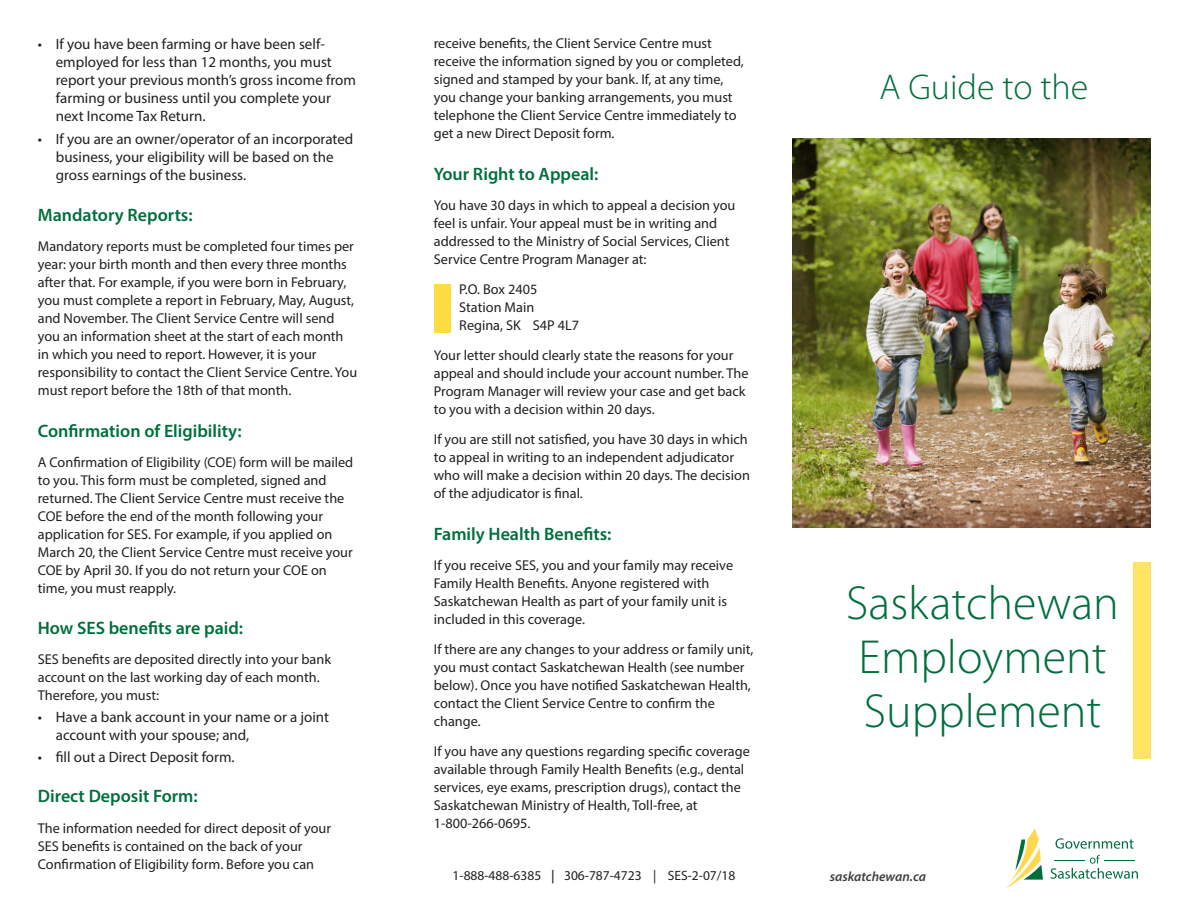
<style>
.page{position:relative;width:1188px;height:918px;background:#fff}
.page>*{position:absolute;margin:0;border:0;box-sizing:border-box;transform-origin:0 0}
.Fine_Larger_Headings{font:300 48px/54px "Myriad Pro";color:#006f3c}
.Fine_Larger_Headings-2{font:300 36px "Myriad Pro";color:#006f3c}
.Headers{font:600 18px "Myriad Pro";color:#006f3c}
.t1{font:15px/18px "Myriad Pro";color:#231f20}
.Question_Headings{font:14.25px/18px "Myriad Pro";color:#231f20}
.Question_Headings-2{font:13.5px "Myriad Pro";color:#231f20}
.Question_Headings-3{font:italic 600 13.5px "Myriad Pro";color:#3e3e3f}
.s1{font-weight:600;font-style:italic}
</style>
<div class="page">
<img style="left:792px;top:138px;width:358px;height:389px">
<svg style="left:1056px;top:838px;width:78px;height:11px"></svg>
<svg style="left:1051px;top:855px;width:87px;height:24px"></svg>
<hr style="left:1054px;top:860px;width:31px;height:1px;background:#006f3c">
<hr style="left:1104px;top:860px;width:31px;height:1px;background:#006f3c">
<svg style="left:1005px;top:829px;width:38px;height:60px"></svg>
<div style="left:434px;top:285px;width:17px;height:48px;background:#ffdb42"></div>
<div style="left:1133px;top:563px;width:17px;height:196px;background:#ffe362"></div>
<p class="t1" style="left:56px;top:35px;width:302px;text-indent:-18px">• If you have been farming or have been self&shy;employed for less than 12 months, you must report your previous month’s gross income from farming or business until you complete your next Income Tax Return.</p>
<p class="t1" style="left:56px;top:129px;width:299px;text-indent:-18px">• If you are an owner/operator of an incorporated business, your eligibility will be based on the gross earnings of the business.</p>
<p class="Headers" style="left:38px;top:204px;width:156px">Mandatory Reports:</p>
<p class="Question_Headings" style="left:38px;top:237px;width:321px">Mandatory reports must be completed four times per year: your birth month and then every three months after that. For example, if you were born in February, you must complete a report in February, May, August, and November. The Client Service Centre will send you an information sheet at the start of each month in which you need to report. However, it is your responsibility to contact the Client Service Centre. You must report before the 18th of that month.</p>
<p class="Headers" style="left:38px;top:419px;width:205px">Confirmation of Eligibility:</p>
<p class="Question_Headings" style="left:38px;top:453px;width:317px">A Confirmation of Eligibility (COE) form will be mailed to you. This form must be completed, signed and returned. The Client Service Centre must receive the COE before the end of the month following your application for SES. For example, if you applied on March 20, the Client Service Centre must receive your COE by April 30. If you do not return your COE on time, you must reapply.</p>
<p class="Headers" style="left:38px;top:616px;width:207px">How SES benefits are paid:</p>
<p class="Question_Headings" style="left:38px;top:650px;width:295px">SES benefits are deposited directly into your bank account on the last working day of each month.<br>Therefore, you must:</p>
<p class="t1" style="left:56px;top:708px;width:275px;text-indent:-18px">• Have a bank account in your name or a joint account with your spouse; and,</p>
<p class="t1" style="left:38px;top:748px;width:198px">• fill out a Direct Deposit form.</p>
<p class="Headers" style="left:38px;top:785px;width:162px">Direct Deposit Form:</p>
<p class="Question_Headings" style="left:38px;top:819px;width:295px">The information needed for direct deposit of your<br>SES benefits is contained on the back of your<br>Confirmation of Eligibility form. Before you can</p>
<p class="Question_Headings" style="left:434px;top:34px;width:312px">receive benefits, the Client Service Centre must receive the information signed by you or completed, signed and stamped by your bank. If, at any time, you change your banking arrangements, you must telephone the Client Service Centre immediately to get a new Direct Deposit form.</p>
<p class="Headers" style="left:434px;top:162px;width:166px">Your Right to Appeal:</p>
<p class="Question_Headings" style="left:434px;top:196px;width:303px">You have 30 days in which to appeal a decision you feel is unfair. Your appeal must be in writing and addressed to the Ministry of Social Services, Client Service Centre Program Manager at:</p>
<p class="Question_Headings" style="left:459px;top:280px;width:121px">P.O. Box 2405<br>Station Main<br>Regina, SK S4P 4L7</p>
<p class="Question_Headings" style="left:434px;top:346px;width:316px">Your letter should clearly state the reasons for your appeal and should include your account number. The Program Manager will review your case and get back to you with a decision within 20 days.</p>
<p class="Question_Headings" style="left:434px;top:430px;width:318px">If you are still not satisfied, you have 30 days in which to appeal in writing to an independent adjudicator who will make a decision within 20 days. The decision of the adjudicator is final.</p>
<p class="Headers" style="left:434px;top:522px;width:179px">Family Health Benefits:</p>
<p class="Question_Headings" style="left:434px;top:556px;width:301px">If you receive SES, you and your family may receive Family Health Benefits. Anyone registered with Saskatchewan Health as part of your family unit is included in this coverage.</p>
<p class="Question_Headings" style="left:434px;top:640px;width:321px">If there are any changes to your address or family unit, you must contact Saskatchewan Health (see number below). Once you have notified Saskatchewan Health, contact the Client Service Centre to confirm the change.</p>
<p class="Question_Headings" style="left:434px;top:742px;width:318px">If you have any questions regarding specific coverage available through Family Health Benefits (e.g., dental services, eye exams, prescription drugs), contact the Saskatchewan Ministry of Health, Toll-free, at 1-800-266-0695.</p>
<p class="Fine_Larger_Headings-2" style="left:879px;top:66px;width:210px">A Guide to the</p>
<p class="Fine_Larger_Headings" style="left:846px;top:575px;width:274px">Saskatchewan<br>Employment<br>Supplement</p>
<p class="Question_Headings-2" style="left:453px;top:867px;width:284px">1-888-488-6385 <span class="s1">|</span> 306-787-4723 | SES-2-07/18</p>
<p class="Question_Headings-3" style="left:830px;top:868px;width:98px">saskatchewan.ca</p>
</div>
